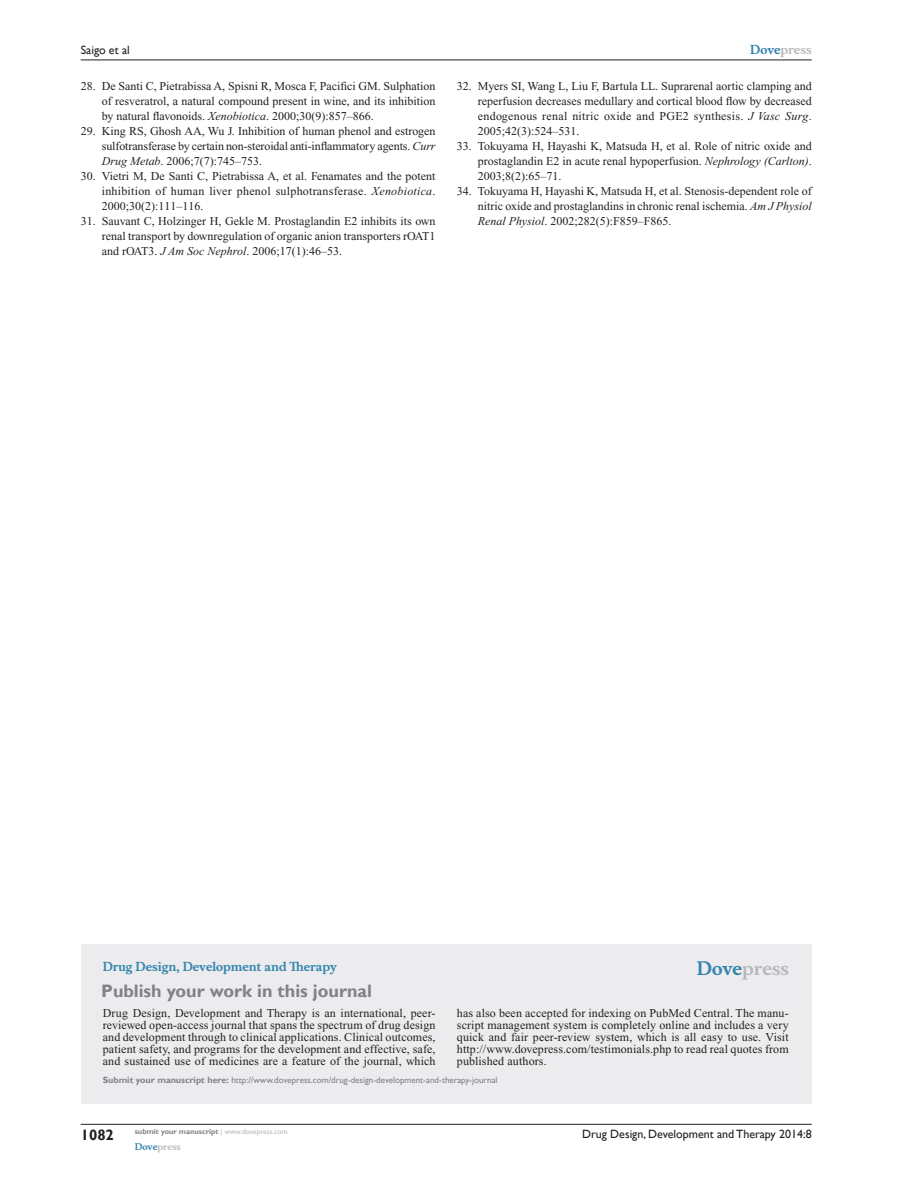
<style>
.page{position:relative;width:918px;height:1188px;background:#fff}
.page>*{position:absolute;margin:0;border:0;box-sizing:border-box;transform-origin:0 0}
.PromBx-H1{font:700 18px "Gill Sans";color:#808285}
.PromBx-Brand{font:700 18px "Musee";color:#b8b9bc}
.t1{font:700 15px "Gill Sans";color:#231f20}
.RefNL2{font:12px/15px "Times New Roman";color:#231f20;text-align:justify}
.PromBx-Tx{font:12px/12px "Times New Roman";letter-spacing:.01em;color:#231f20;text-align:justify}
.t2{font:12px "Gill Sans";color:#231f20}
.PromBx-JrnlName{font:700 12px "Musee";color:#3485ae}
.t3{font:700 12px "Musee";color:#b8b9bc}
.PromBx-SubmitMssWebA{font:9px "Gill Sans";color:#808285}
.t4{font:700 9px "Musee";color:#b8b9bc}
.t5{font:700 7.5px "Gill Sans";color:#808285}
.s1{font-style:italic}
.s2{color:#3485ae}
.s3{font-weight:700}
.s4{font-weight:400;color:#b8b9bc}
</style>
<div class="page">
<div style="left:81px;top:944px;width:731px;height:159px;background:#ececee"></div>
<hr style="left:81px;top:1124px;width:731px;height:1px;background:#231f20">
<hr style="left:81px;top:60px;width:731px;height:1px;background:#231f20">
<p class="t2" style="left:81px;top:43px;width:51px">Saigo et al</p>
<p class="RefNL2" style="left:102px;top:79px;width:335px;text-indent:-21px">28. De Santi C, Pietrabissa A, Spisni R, Mosca F, Pacifici GM. Sulphation of resveratrol, a natural compound present in wine, and its inhibition by natural flavonoids. <span class="s1">Xenobiotica</span>. 2000;30(9):857–866.</p>
<p class="RefNL2" style="left:102px;top:124px;width:335px;text-indent:-21px">29. King RS, Ghosh AA, Wu J. Inhibition of human phenol and estrogen sulfotransferase by certain non-steroidal anti-inflammatory agents. <span class="s1">Curr Drug Metab</span>. 2006;7(7):745–753.</p>
<p class="RefNL2" style="left:102px;top:169px;width:335px;text-indent:-21px">30. Vietri M, De Santi C, Pietrabissa A, et al. Fenamates and the potent inhibition of human liver phenol sulphotransferase. <span class="s1">Xenobiotica</span>.<br>2000;30(2):111–116.</p>
<p class="RefNL2" style="left:102px;top:214px;width:335px;text-indent:-21px">31. Sauvant C, Holzinger H, Gekle M. Prostaglandin E2 inhibits its own renal transport by downregulation of organic anion transporters rOAT1 and rOAT3. <span class="s1">J Am Soc Nephrol</span>. 2006;17(1):46–53.</p>
<p class="t3" style="left:750px;top:43px;width:63px"><span class="s2">Dove</span>press</p>
<p class="RefNL2" style="left:478px;top:79px;width:335px;text-indent:-21px">32. Myers SI, Wang L, Liu F, Bartula LL. Suprarenal aortic clamping and reperfusion decreases medullary and cortical blood flow by decreased endogenous renal nitric oxide and PGE2 synthesis. <span class="s1">J Vasc Surg</span>.<br>2005;42(3):524–531.</p>
<p class="RefNL2" style="left:478px;top:139px;width:335px;text-indent:-21px">33. Tokuyama H, Hayashi K, Matsuda H, et al. Role of nitric oxide and prostaglandin E2 in acute renal hypoperfusion. <span class="s1">Nephrology (Carlton)</span>.<br>2003;8(2):65–71.</p>
<p class="RefNL2" style="left:478px;top:184px;width:335px;text-indent:-21px">34. Tokuyama H, Hayashi K, Matsuda H, et al. Stenosis-dependent role of nitric oxide and prostaglandins in chronic renal ischemia. <span class="s1">Am J Physiol Renal Physiol</span>. 2002;282(5):F859–F865.</p>
<p class="PromBx-JrnlName" style="left:103px;top:959px;width:236px">Drug Design, Development and Therapy</p>
<p class="PromBx-H1" style="left:101px;top:980px;width:272px">Publish your work in this journal</p>
<p class="PromBx-Brand" style="left:697px;top:958px;width:94px"><span class="s2">Dove</span>press</p>
<p class="PromBx-Tx" style="left:103px;top:1007px;width:334px">Drug Design, Development and Therapy is an international, peer&shy;reviewed open-access journal that spans the spectrum of drug design and development through to clinical applications. Clinical outcomes, patient safety, and programs for the development and effective, safe, and sustained use of medicines are a feature of the journal, which</p>
<p class="PromBx-Tx" style="left:457px;top:1007px;width:333px">has also been accepted for indexing on PubMed Central. The manu&shy;script management system is completely online and includes a very quick and fair peer-review system, which is all easy to use. Visit http://www.dovepress.com/testimonials.php to read real quotes from published authors.</p>
<p class="PromBx-SubmitMssWebA" style="left:103px;top:1075px;width:396px"><span class="s3">Submit your manuscript here:</span> http://www.dovepress.com/drug-design-development-and-therapy-journal</p>
<p class="t1" style="left:81px;top:1126px;width:35px">1082</p>
<p class="t5" style="left:135px;top:1127px;width:154px">submit your manuscript <span class="s4">| www.dovepress.com</span></p>
<p class="t4" style="left:135px;top:1141px;width:48px"><span class="s2">Dove</span>press</p>
<p class="t2" style="left:582px;top:1127px;width:231px">Drug Design, Development and Therapy 2014:8</p>
</div>
